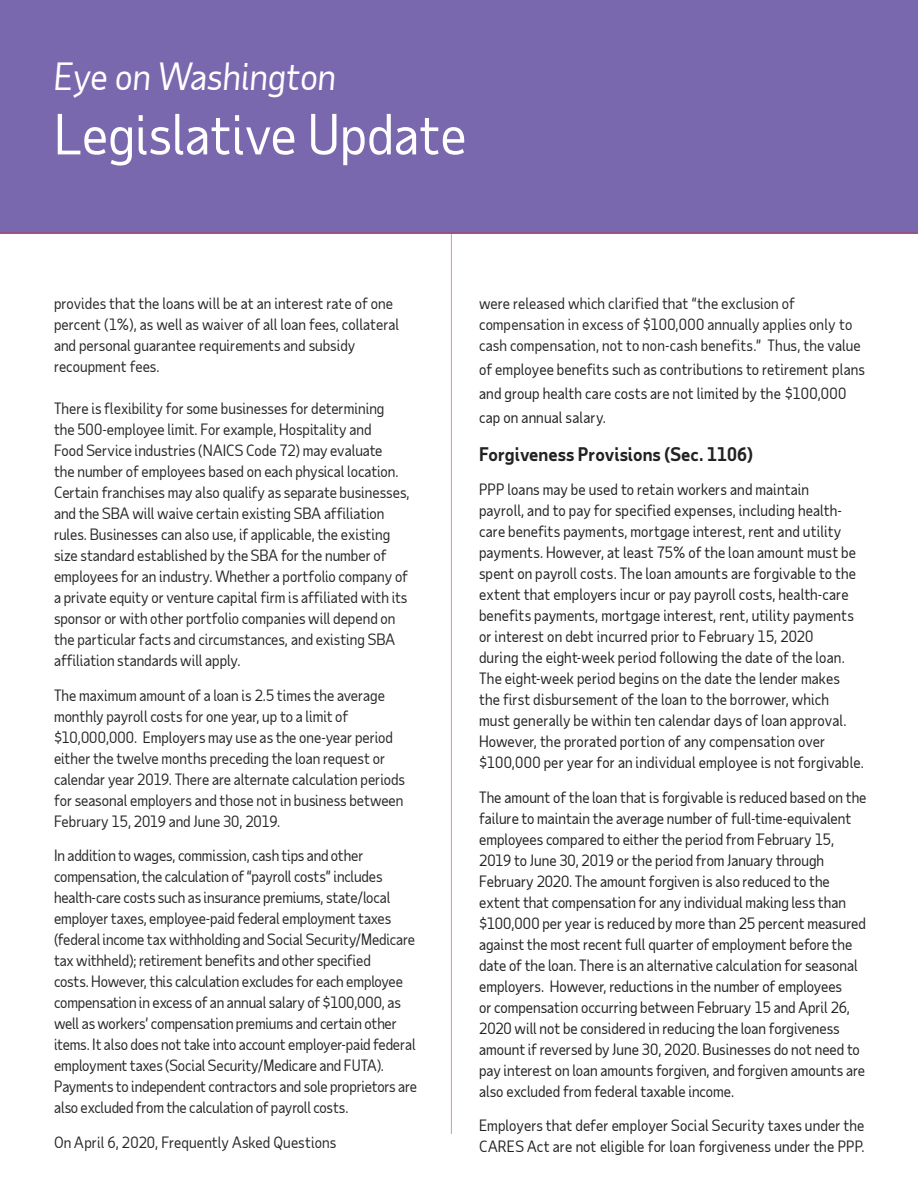
<style>
.page{position:relative;width:918px;height:1188px;background:#fff}
.page>*{position:absolute;margin:0;border:0;box-sizing:border-box;transform-origin:0 0}
.t1{font:54px "Taub Sans";color:#fff}
.t2{font:italic 36px "Taub Sans";color:#fff}
.t3{font:700 18px "Taub Sans";color:#222}
.t4{font:15px/21px "Taub Sans";color:#222}
.t5{font:15px/21px "Taub Sans";color:#272727}
.t6{font:15px/21px "Taub Sans";letter-spacing:-.02em;color:#272727}
.s1{color:#222}
</style>
<div class="page">
<div style="left:0;top:0;width:918px;height:233px;background:#7a68ae"></div>
<hr style="left:0;top:232px;width:918px;height:1px;background:#d0271d">
<hr style="left:451px;top:234px;width:1px;height:900px;background:#d0271d">
<h2 class="t2" style="left:54px;top:54px;width:284px">Eye on Washington</h2>
<h1 class="t1" style="left:54px;top:100px;width:414px">Legislative Update</h1>
<p class="t5" style="left:54px;top:293px;width:347px">provides that the loans will be at an interest rate of one percent (1%), as well as waiver of all loan fees, collateral and personal guarantee requirements and subsidy recoupment fees.</p>
<p class="t5" style="left:54px;top:398px;width:357px">There is flexibility for some businesses for determining<br>the 500-employee limit. For example, Hospitality and<br>Food Service industries (NAICS Code 72) may evaluate<br>the number of employees based on each physical location.<br>Certain franchises may also qualify as separate businesses, and the SBA will waive certain existing SBA affiliation rules. Businesses can also use, if applicable, the existing size standard established by the SBA for the number of employees for an industry. Whether a portfolio company of a private equity or venture capital firm is affiliated with its sponsor or with other portfolio companies will depend on the particular facts and circumstances, and existing SBA affiliation standards will apply.</p>
<p class="t5" style="left:54px;top:684px;width:353px">The maximum amount of a loan is 2.5 times the average monthly payroll costs for one year, up to a limit of $10,000,000. Employers may use as the one-year period either the twelve months preceding the loan request or calendar year 2019. There are alternate calculation periods for seasonal employers and those not in business between February 15, 2019 and June 30, 2019.</p>
<p class="t6" style="left:54px;top:845px;width:365px">In addition to wages, commission, cash tips and other compensation, the calculation of “payroll costs” includes health-care costs such as insurance premiums, state/local employer taxes, employee-paid federal employment taxes (federal income tax withholding and Social Security/Medicare tax withheld); retirement benefits and other specified<br>costs. However, this calculation excludes for each employee compensation in excess of an annual salary of $100,000, as well as workers’ compensation premiums and certain other items. It also does not take into account employer-paid federal employment taxes (Social Security/Medicare and FUTA).<br>Payments to independent contractors and sole proprietors are also excluded from the calculation of payroll costs.</p>
<p class="t5" style="left:54px;top:1131px;width:284px">On April 6, 2020, Frequently Asked Questions</p>
<p class="t5" style="left:479px;top:293px;width:383px">were released which clarified that “the exclusion of compensation in excess of $100,000 annually applies only to cash compensation, not to non-cash benefits.” Thus, the <span class="s1">value</span></p>
<p class="t4" style="left:479px;top:357px;width:387px;line-height:24px">of employee benefits such as contributions to retirement plans and group health care costs are not limited by the $100,000 cap on annual salary.</p>
<p class="t3" style="left:479px;top:442px;width:275px">Forgiveness Provisions (Sec. 1106)</p>
<p class="t4" style="left:479px;top:479px;width:386px">PPP loans may be used to retain workers and maintain<br>payroll, and to pay for specified expenses, including health&shy;care benefits payments, mortgage interest, rent and utility payments. However, at least 75% of the loan amount must be spent on payroll costs. The loan amounts are forgivable to the extent that employers incur or pay payroll costs, health-care benefits payments, mortgage interest, rent, utility payments or interest on debt incurred prior to February 15, 2020<br>during the eight-week period following the date of the loan.<br>The eight-week period begins on the date the lender makes the first disbursement of the loan to the borrower, which<br>must generally be within ten calendar days of loan approval.<br>However, the prorated portion of any compensation over $100,000 per year for an individual employee is not forgivable.</p>
<p class="t4" style="left:479px;top:786px;width:389px">The amount of the loan that is forgivable is reduced based on the failure to maintain the average number of full-time-equivalent employees compared to either the period from February 15, 2019 to June 30, 2019 or the period from January through February 2020. The amount forgiven is also reduced to the extent that compensation for any individual making less than $100,000 per year is reduced by more than 25 percent measured against the most recent full quarter of employment before the date of the loan. There is an alternative calculation for seasonal employers. However, reductions in the number of employees<br>or compensation occurring between February 15 and April 26, 2020 will not be considered in reducing the loan forgiveness amount if reversed by June 30, 2020. Businesses do not need to pay interest on loan amounts forgiven, and forgiven amounts are also excluded from federal taxable income.</p>
<p class="t4" style="left:479px;top:1115px;width:387px">Employers that defer employer Social Security taxes under the<br>CARES Act are not eligible for loan forgiveness under the PPP.</p>
</div>
